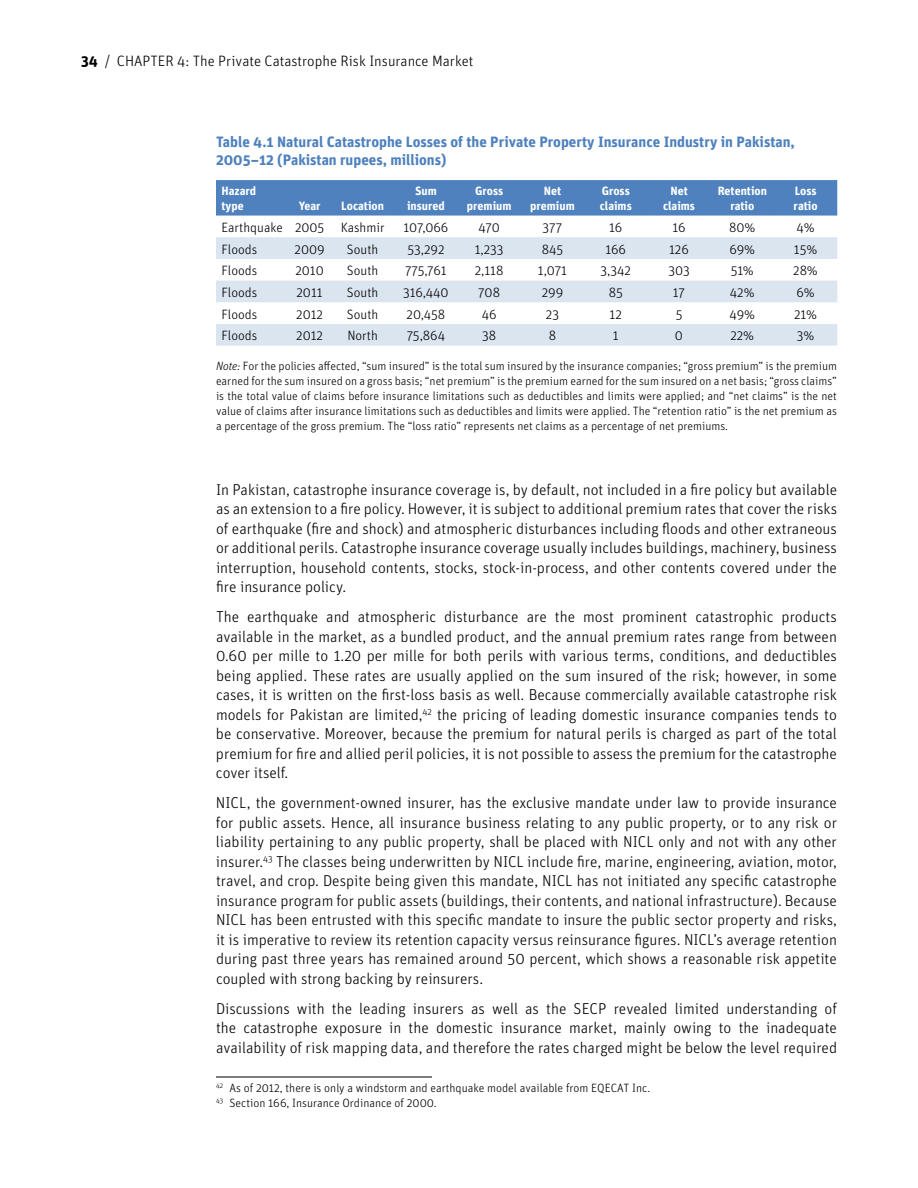
<style>
.page{position:relative;width:918px;height:1188px;background:#fff}
.page>*{position:absolute;margin:0;border:0;box-sizing:border-box;transform-origin:0 0}
.t1{font:300 15.75px/19.5px "Unit";color:#000;text-align:justify}
.t2{font:700 15px/18px "Unit";color:#4e81be}
.t3{font:300 15px "Unit";color:#000}
.t4{font:300 13.5px "Unit";color:#000}
.t5{font:300 12px/15px "Unit";color:#000;text-align:justify}
.t6{font:700 12px/15px "Unit";color:#fff;text-align:center}
.s1{font-weight:700}
.s2{font-style:italic}
</style>
<div class="page">
<div style="left:216px;top:180px;width:621px;height:36px;background:#4e81be"></div>
<svg style="left:216px;top:237px;width:621px;height:109px;fill:#dbe5f0"></svg>
<hr style="left:216px;top:1077px;width:216px;height:1px;background:#000">
<p class="t3" style="left:81px;top:52px;width:394px"><span class="s1">34</span> / CHAPTER 4: The Private Catastrophe Risk Insurance Market</p>
<p class="t2" style="left:216px;top:133px;width:580px">Table 4.1 Natural Catastrophe Losses of the Private Property Insurance Industry in Pakistan,<br>2005–12 (Pakistan rupees, millions)</p>
<p class="t6" style="left:221px;top:183px;width:36px;text-align:left">Hazard type</p>
<p class="t6" style="left:407px;top:183px;width:39px">Sum insured</p>
<p class="t6" style="left:467px;top:183px;width:46px">Gross premium</p>
<p class="t6" style="left:530px;top:183px;width:46px">Net premium</p>
<p class="t6" style="left:600px;top:183px;width:34px;text-align:left">Gross claims</p>
<p class="t6" style="left:663px;top:183px;width:34px">Net claims</p>
<p class="t6" style="left:718px;top:183px;width:51px">Retention ratio</p>
<p class="t6" style="left:794px;top:183px;width:25px;text-align:left">Loss ratio</p>
<p class="t6" style="left:299px;top:198px;width:24px">Year</p>
<p class="t6" style="left:341px;top:198px;width:44px">Location</p>
<p class="t4" style="left:221px;top:219px;width:165px">Earthquake 2005 Kashmir</p>
<p class="t4" style="left:403px;top:219px;width:47px">107,066</p>
<p class="t4" style="left:478px;top:219px;width:23px">470</p>
<p class="t4" style="left:543px;top:219px;width:21px">377</p>
<p class="t4" style="left:609px;top:219px;width:15px">16</p>
<p class="t4" style="left:672px;top:219px;width:15px">16</p>
<p class="t4" style="left:729px;top:219px;width:28px">80%</p>
<p class="t4" style="left:797px;top:219px;width:20px">4%</p>
<p class="t4" style="left:221px;top:240px;width:37px">Floods</p>
<p class="t4" style="left:295px;top:240px;width:32px">2009</p>
<p class="t4" style="left:347px;top:240px;width:33px">South</p>
<p class="t4" style="left:407px;top:240px;width:39px">53,292</p>
<p class="t4" style="left:475px;top:240px;width:30px">1,233</p>
<p class="t4" style="left:542px;top:240px;width:23px">845</p>
<p class="t4" style="left:605px;top:240px;width:22px">166</p>
<p class="t4" style="left:669px;top:240px;width:21px">126</p>
<p class="t4" style="left:729px;top:240px;width:27px">69%</p>
<p class="t4" style="left:794px;top:240px;width:25px">15%</p>
<p class="t4" style="left:221px;top:262px;width:37px">Floods</p>
<p class="t4" style="left:295px;top:262px;width:30px">2010</p>
<p class="t4" style="left:347px;top:262px;width:33px">South</p>
<p class="t4" style="left:405px;top:262px;width:43px">775,761</p>
<p class="t4" style="left:475px;top:262px;width:30px">2,118</p>
<p class="t4" style="left:538px;top:262px;width:31px">1,071</p>
<p class="t4" style="left:601px;top:262px;width:32px">3,342</p>
<p class="t4" style="left:668px;top:262px;width:23px">303</p>
<p class="t4" style="left:731px;top:262px;width:25px">51%</p>
<p class="t4" style="left:793px;top:262px;width:26px">28%</p>
<p class="t4" style="left:221px;top:284px;width:37px">Floods</p>
<p class="t4" style="left:297px;top:284px;width:28px">2011</p>
<p class="t4" style="left:347px;top:284px;width:33px">South</p>
<p class="t4" style="left:403px;top:284px;width:47px">316,440</p>
<p class="t4" style="left:478px;top:284px;width:23px">708</p>
<p class="t4" style="left:542px;top:284px;width:23px">299</p>
<p class="t4" style="left:609px;top:284px;width:16px">85</p>
<p class="t4" style="left:673px;top:284px;width:14px">17</p>
<p class="t4" style="left:730px;top:284px;width:26px">42%</p>
<p class="t4" style="left:797px;top:284px;width:20px">6%</p>
<p class="t4" style="left:221px;top:305px;width:37px">Floods</p>
<p class="t4" style="left:296px;top:305px;width:28px">2012</p>
<p class="t4" style="left:347px;top:305px;width:33px">South</p>
<p class="t4" style="left:407px;top:305px;width:40px">20,458</p>
<p class="t4" style="left:482px;top:305px;width:16px">46</p>
<p class="t4" style="left:546px;top:305px;width:15px">23</p>
<p class="t4" style="left:610px;top:305px;width:14px">12</p>
<p class="t4" style="left:676px;top:305px;width:8px">5</p>
<p class="t4" style="left:729px;top:305px;width:27px">49%</p>
<p class="t4" style="left:794px;top:305px;width:24px">21%</p>
<p class="t4" style="left:221px;top:327px;width:37px">Floods</p>
<p class="t4" style="left:296px;top:327px;width:28px">2012</p>
<p class="t4" style="left:347px;top:327px;width:32px">North</p>
<p class="t4" style="left:407px;top:327px;width:40px">75,864</p>
<p class="t4" style="left:482px;top:327px;width:16px">38</p>
<p class="t4" style="left:549px;top:327px;width:9px">8</p>
<p class="t4" style="left:613px;top:327px;width:7px">1</p>
<p class="t4" style="left:675px;top:327px;width:10px">0</p>
<p class="t4" style="left:730px;top:327px;width:25px">22%</p>
<p class="t4" style="left:797px;top:327px;width:19px">3%</p>
<p class="t5" style="left:216px;top:358px;width:623px"><span class="s2">Note:</span> For the policies affected, “sum insured” is the total sum insured by the insurance companies; “gross premium” is the premium earned for the sum insured on a gross basis; “net premium” is the premium earned for the sum insured on a net basis; “gross claims” is the total value of claims before insurance limitations such as deductibles and limits were applied; and “net claims” is the net value of claims after insurance limitations such as deductibles and limits were applied. The “retention ratio” is the net premium as a percentage of the gross premium. The “loss ratio” represents net claims as a percentage of net premiums.</p>
<p class="t1" style="left:216px;top:479px;width:623px">In Pakistan, catastrophe insurance coverage is, by default, not included in a fire policy but available as an extension to a fire policy. However, it is subject to additional premium rates that cover the risks of earthquake (fire and shock) and atmospheric disturbances including floods and other extraneous or additional perils. Catastrophe insurance coverage usually includes buildings, machinery, business interruption, household contents, stocks, stock-in-process, and other contents covered under the fire insurance policy.</p>
<p class="t1" style="left:216px;top:607px;width:623px">The earthquake and atmospheric disturbance are the most prominent catastrophic products available in the market, as a bundled product, and the annual premium rates range from between 0.60 per mille to 1.20 per mille for both perils with various terms, conditions, and deductibles being applied. These rates are usually applied on the sum insured of the risk; however, in some cases, it is written on the first-loss basis as well. Because commercially available catastrophe risk models for Pakistan are limited,<sup>42</sup> the pricing of leading domestic insurance companies tends to be conservative. Moreover, because the premium for natural perils is charged as part of the total premium for fire and allied peril policies, it is not possible to assess the premium for the catastrophe cover itself.</p>
<p class="t1" style="left:216px;top:793px;width:623px">NICL, the government-owned insurer, has the exclusive mandate under law to provide insurance for public assets. Hence, all insurance business relating to any public property, or to any risk or liability pertaining to any public property, shall be placed with NICL only and not with any other insurer.<sup>43</sup> The classes being underwritten by NICL include fire, marine, engineering, aviation, motor, travel, and crop. Despite being given this mandate, NICL has not initiated any specific catastrophe insurance program for public assets (buildings, their contents, and national infrastructure). Because NICL has been entrusted with this specific mandate to insure the public sector property and risks, it is imperative to review its retention capacity versus reinsurance figures. NICL’s average retention during past three years has remained around 50 percent, which shows a reasonable risk appetite coupled with strong backing by reinsurers.</p>
<p class="t1" style="left:216px;top:998px;width:623px">Discussions with the leading insurers as well as the SECP revealed limited understanding of the catastrophe exposure in the domestic insurance market, mainly owing to the inadequate availability of risk mapping data, and therefore the rates charged might be below the level required</p>
<p class="t5" style="left:216px;top:1080px;width:436px"><sup>42</sup> As of 2012, there is only a windstorm and earthquake model available from EQECAT Inc.<br><sup>43</sup> Section 166, Insurance Ordinance of 2000.</p>
</div>
